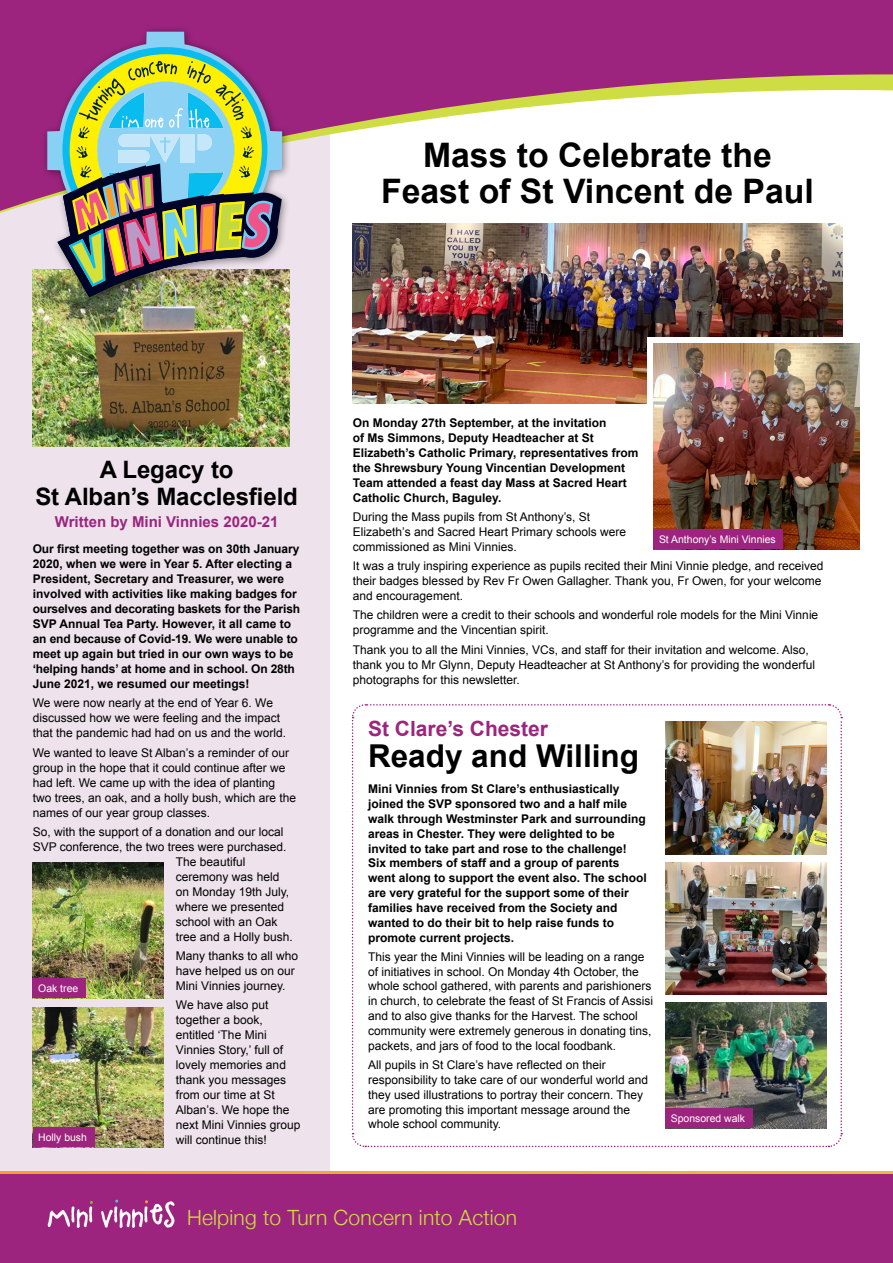
<style>
.page{position:relative;width:893px;height:1263px;background:#fff}
.page>*{position:absolute;margin:0;border:0;box-sizing:border-box;transform-origin:0 0}
.t1{font:700 33.75px "Arial";color:#000}
.t2{font:700 31.5px "Arial";color:#000}
.t3{font:700 24px "Arial";letter-spacing:-.005em;color:#000}
.t4{font:300 21px "Helvetica Neue";letter-spacing:.01em;color:#cfdd45}
.t5{font:700 21px "Arial";color:#9c247e}
.t6{font:700 15px "Arial";color:#9c247e}
.t7{font:12px/15px "Arial";color:#000}
.t8{font:700 12px/15px "Arial";color:#000}
.t9{font:10.5px "Arial";color:#fff}
</style>
<div class="page">
<div style="left:0;top:0;width:330px;height:1263px;background:#eee3ec"></div>
<img style="left:33px;top:270px;width:257px;height:176px">
<img style="left:33px;top:862px;width:130px;height:136px">
<div style="left:33px;top:978px;width:53px;height:20px;background:#9c247e"></div>
<img style="left:33px;top:1008px;width:130px;height:139px">
<div style="left:33px;top:1127px;width:61px;height:20px;background:#9c247e"></div>
<div style="left:0;top:1171px;width:893px;height:19px;background:linear-gradient(to right,#f79d28,#e4c036)"></div>
<div style="left:0;top:1175px;width:893px;height:88px;background:#9c247e"></div>
<svg style="left:0;top:0;width:893px;height:213px"></svg>
<svg style="left:48px;top:1199px;width:45px;height:29px"></svg>
<svg style="left:101px;top:1199px;width:74px;height:29px"></svg>
<div style="left:41px;top:25px;width:251px;height:281px;background:#000;opacity:.45"></div>
<svg style="left:47px;top:32px;width:235px;height:224px;background:#97589e"></svg>
<img style="left:57px;top:54px;width:225px;height:243px">
<img style="left:353px;top:223px;width:489px;height:181px">
<div style="left:647px;top:337px;width:218px;height:212px;background:#fff"></div>
<img style="left:653px;top:343px;width:206px;height:206px">
<div style="left:653px;top:529px;width:130px;height:20px;background:#9c247e"></div>
<svg style="left:351px;top:704px;width:492px;height:444px"></svg>
<img style="left:665px;top:862px;width:162px;height:133px">
<img style="left:665px;top:722px;width:162px;height:132px">
<img style="left:665px;top:1003px;width:162px;height:125px">
<div style="left:665px;top:1108px;width:87px;height:20px;background:#9c247e"></div>
<p class="t1" style="left:423px;top:132px;width:350px">Mass to Celebrate the</p>
<p class="t1" style="left:381px;top:168px;width:434px">Feast of St Vincent de Paul</p>
<p class="t3" style="left:100px;top:454px;width:135px">A Legacy to</p>
<p class="t3" style="left:35px;top:481px;width:264px">St Alban’s Macclesfield</p>
<p class="t6" style="left:55px;top:512px;width:225px">Written by Mini Vinnies 2020-21</p>
<p class="t8" style="left:33px;top:542px;width:269px">Our first meeting together was on 30th January 2020, when we were in Year 5. After electing a President, Secretary and Treasurer, we were involved with activities like making badges for ourselves and decorating baskets for the Parish SVP Annual Tea Party. However, it all came to an end because of Covid-19. We were unable to meet up again but tried in our own ways to be ‘helping hands’ at home and in school. On 28th June 2021, we resumed our meetings!</p>
<p class="t7" style="left:33px;top:696px;width:255px">We were now nearly at the end of Year 6. We discussed how we were feeling and the impact that the pandemic had had on us and the world.</p>
<p class="t7" style="left:33px;top:745px;width:265px">We wanted to leave St Alban’s a reminder of our group in the hope that it could continue after we had left. We came up with the idea of planting two trees, an oak, and a holly bush, which are the names of our year group classes.</p>
<p class="t7" style="left:33px;top:824px;width:252px">So, with the support of a donation and our local</p>
<p class="t7" style="left:33px;top:839px;width:255px">SVP conference, the two trees were purchased.</p>
<p class="t7" style="left:176px;top:854px;width:71px">The beautiful</p>
<p class="t7" style="left:176px;top:869px;width:105px">ceremony was held</p>
<p class="t7" style="left:176px;top:884px;width:115px">on Monday 19th July,</p>
<p class="t7" style="left:176px;top:899px;width:110px">where we presented</p>
<p class="t7" style="left:176px;top:914px;width:103px">school with an Oak</p>
<p class="t7" style="left:176px;top:929px;width:118px">tree and a Holly bush.</p>
<p class="t7" style="left:176px;top:948px;width:124px">Many thanks to all who have helped us on our<br>Mini Vinnies journey.</p>
<p class="t7" style="left:176px;top:998px;width:126px">We have also put together a book, entitled ‘The Mini<br>Vinnies Story,’ full of lovely memories and thank you messages from our time at St<br>Alban’s. We hope the next Mini Vinnies group will continue this!</p>
<p class="t9" style="left:38px;top:981px;width:42px">Oak tree</p>
<p class="t9" style="left:38px;top:1130px;width:50px">Holly bush</p>
<p class="t8" style="left:353px;top:415px;width:287px">On Monday 27th September, at the invitation<br>of Ms Simmons, Deputy Headteacher at St Elizabeth’s Catholic Primary, representatives from the Shrewsbury Young Vincentian Development Team attended a feast day Mass at Sacred Heart Catholic Church, Baguley.</p>
<p class="t7" style="left:353px;top:509px;width:275px">During the Mass pupils from St Anthony’s, St<br>Elizabeth’s and Sacred Heart Primary schools were commissioned as Mini Vinnies.</p>
<p class="t7" style="left:353px;top:558px;width:472px">It was a truly inspiring experience as pupils recited their Mini Vinnie pledge, and received their badges blessed by Rev Fr Owen Gallagher. Thank you, Fr Owen, for your welcome and encouragement.</p>
<p class="t7" style="left:353px;top:608px;width:467px">The children were a credit to their schools and wonderful role models for the Mini Vinnie programme and the Vincentian spirit.</p>
<p class="t7" style="left:353px;top:642px;width:464px">Thank you to all the Mini Vinnies, VCs, and staff for their invitation and welcome. Also, thank you to Mr Glynn, Deputy Headteacher at St Anthony’s for providing the wonderful photographs for this newsletter.</p>
<p class="t9" style="left:659px;top:532px;width:118px">St Anthony’s Mini Vinnies</p>
<p class="t5" style="left:368px;top:714px;width:182px">St Clare’s Chester</p>
<p class="t2" style="left:368px;top:735px;width:273px">Ready and Willing</p>
<p class="t8" style="left:368px;top:782px;width:280px">Mini Vinnies from St Clare’s enthusiastically joined the SVP sponsored two and a half mile walk through Westminster Park and surrounding areas in Chester. They were delighted to be invited to take part and rose to the challenge!<br>Six members of staff and a group of parents went along to support the event also. The school are very grateful for the support some of their families have received from the Society and wanted to do their bit to help raise funds to promote current projects.</p>
<p class="t7" style="left:368px;top:949px;width:287px">This year the Mini Vinnies will be leading on a range of initiatives in school. On Monday 4th October, the whole school gathered, with parents and parishioners in church, to celebrate the feast of St Francis of Assisi and to also give thanks for the Harvest. The school community were extremely generous in donating tins, packets, and jars of food to the local foodbank.</p>
<p class="t7" style="left:368px;top:1057px;width:282px">All pupils in St Clare’s have reflected on their responsibility to take care of our wonderful world and they used illustrations to portray their concern. They are promoting this important message around the whole school community.</p>
<p class="t9" style="left:671px;top:1111px;width:76px">Sponsored walk</p>
<p class="t4" style="left:187px;top:1205px;width:332px">Helping to Turn Concern into Action</p>
</div>
